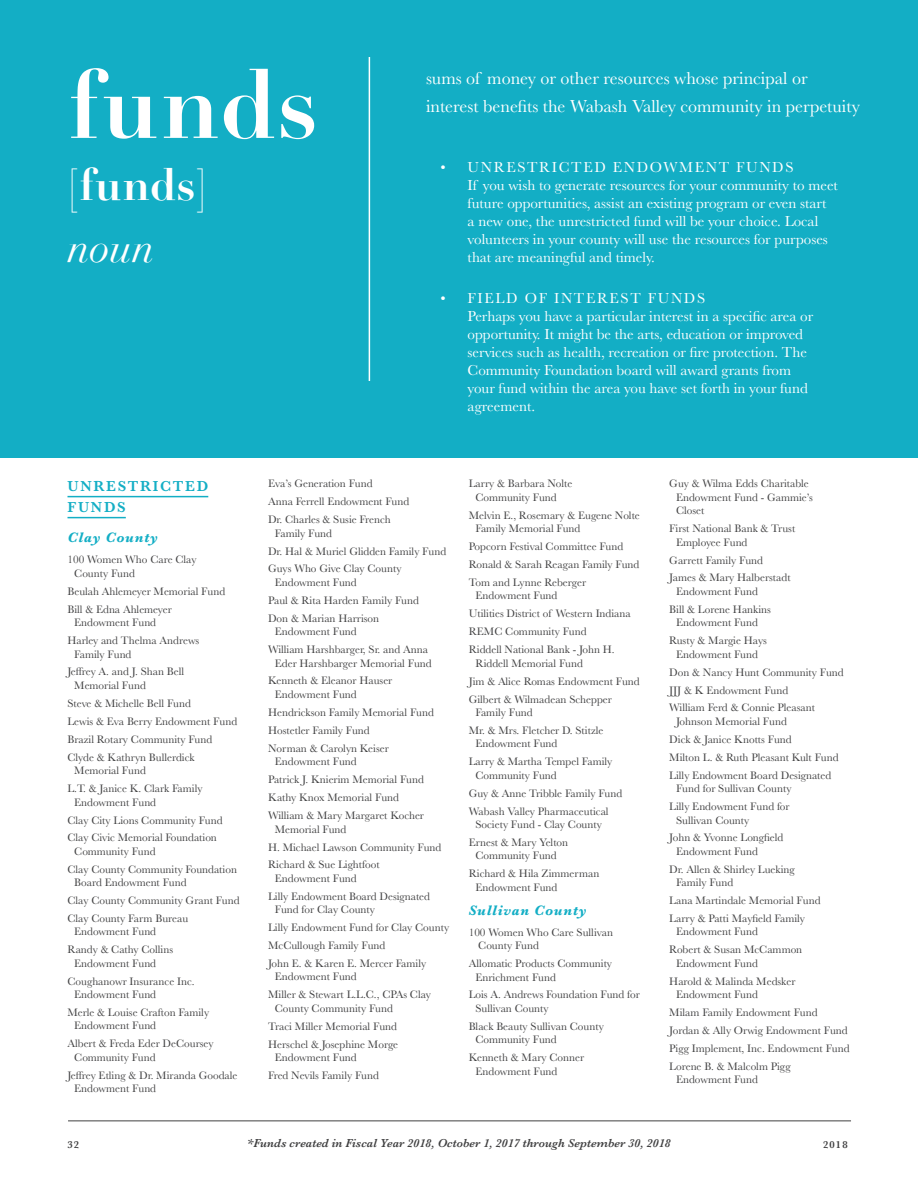
<style>
.page{position:relative;width:918px;height:1188px;background:#fff}
.page>*{position:absolute;margin:0;border:0;box-sizing:border-box;transform-origin:0 0}
.t1{font:700 95.85px "Didot";color:#fff}
.t2{font:700 44.7px "Didot";color:#fff}
.t3{font:italic 42px "Didot";color:#fff}
.t4{font:18px/28.5px "Baskerville";color:#fff}
.t5{font:15px/18px "Baskerville";color:#fff}
.t6{font:600 15px/21px "Baskerville";letter-spacing:.11em;color:#13aec5}
.t7{font:italic 700 14.25px "Baskerville";letter-spacing:.06em;color:#13aec5}
.t8{font:italic 600 12px "Baskerville";color:#404041}
.t9{font:11.25px/17.9px "Baskerville";color:#404041}
.t10{font:600 10.5px "Baskerville";letter-spacing:.11em;color:#404041}
</style>
<div class="page">
<div style="left:0;top:0;width:918px;height:457px;background:#13aec5"></div>
<hr style="left:68px;top:1120px;width:783px;height:1px;background:#404041">
<hr style="left:369px;top:57px;width:1px;height:324px;background:#fff">
<hr style="left:68px;top:496px;width:140px;height:1px;background:#13aec5">
<hr style="left:68px;top:517px;width:58px;height:1px;background:#13aec5">
<h1 class="t1" style="left:68px;top:62px;width:252px">funds</h1>
<h3 class="t4" style="left:426px;top:64px;width:435px">sums of money or other resources whose principal or interest benefits the Wabash Valley community in perpetuity</h3>
<h2 class="t2" style="left:68px;top:165px;width:141px">[funds]</h2>
<p class="t5" style="left:468px;top:159px;width:372px;text-indent:-27px">• UNRESTRICTED ENDOWMENT FUNDS<br>If you wish to generate resources for your community to meet future opportunities, assist an existing program or even start<br>a new one, the unrestricted fund will be your choice. Local volunteers in your county will use the resources for purposes that are meaningful and timely.</p>
<p class="t5" style="left:468px;top:289px;width:347px;text-indent:-27px">• FIELD OF INTEREST FUNDS<br>Perhaps you have a particular interest in a specific area or opportunity. It might be the arts, education or improved services such as health, recreation or fire protection. The Community Foundation board will award grants from your fund within the area you have set forth in your fund agreement.</p>
<h3 class="t3" style="left:68px;top:223px;width:89px">noun</h3>
<h3 class="t6" style="left:68px;top:476px;width:142px">UNRESTRICTED<br>FUNDS</h3>
<p class="t7" style="left:68px;top:533px;width:92px">Clay County</p>
<p class="t9" style="left:74px;top:553px;width:124px;line-height:13.5px;text-indent:-7px">100 Women Who Care Clay<br>County Fund</p>
<p class="t9" style="left:68px;top:583px;width:159px">Beulah Ahlemeyer Memorial Fund<br>Bill &amp; Edna Ahlemeyer</p>
<p class="t9" style="left:68px;top:614px;width:133px;text-indent:7px">Endowment Fund<br>Harley and Thelma Andrews</p>
<p class="t9" style="left:68px;top:645px;width:118px;text-indent:7px">Family Fund<br>Jeffrey A. and J. Shan Bell</p>
<p class="t9" style="left:68px;top:676px;width:171px;text-indent:7px">Memorial Fund<br>Steve &amp; Michelle Bell Fund<br>Lewis &amp; Eva Berry Endowment Fund<br>Brazil Rotary Community Fund<br>Clyde &amp; Kathryn Bullerdick</p>
<p class="t9" style="left:68px;top:762px;width:137px;text-indent:7px">Memorial Fund<br>L.T. &amp; Janice K. Clark Family</p>
<p class="t9" style="left:68px;top:793px;width:157px;text-indent:7px">Endowment Fund<br>Clay City Lions Community Fund<br>Clay Civic Memorial Foundation</p>
<p class="t9" style="left:68px;top:842px;width:171px;text-indent:7px">Community Fund<br>Clay County Community Foundation</p>
<p class="t9" style="left:68px;top:874px;width:174px;text-indent:7px">Board Endowment Fund<br>Clay County Community Grant Fund<br>Clay County Farm Bureau</p>
<p class="t9" style="left:68px;top:923px;width:107px;text-indent:7px">Endowment Fund<br>Randy &amp; Cathy Collins</p>
<p class="t9" style="left:68px;top:954px;width:129px;text-indent:7px">Endowment Fund<br>Coughanowr Insurance Inc.</p>
<p class="t9" style="left:68px;top:986px;width:143px;text-indent:7px">Endowment Fund<br>Merle &amp; Louise Crafton Family</p>
<p class="t9" style="left:68px;top:1017px;width:148px;text-indent:7px">Endowment Fund<br>Albert &amp; Freda Eder DeCoursey</p>
<p class="t9" style="left:68px;top:1048px;width:172px;text-indent:7px">Community Fund<br>Jeffrey Etling &amp; Dr. Miranda Goodale</p>
<p class="t9" style="left:74px;top:1080px;width:83px">Endowment Fund</p>
<p class="t9" style="left:268px;top:475px;width:143px">Eva’s Generation Fund<br>Anna Ferrell Endowment Fund<br>Dr. Charles &amp; Susie French</p>
<p class="t9" style="left:268px;top:524px;width:180px;text-indent:7px">Family Fund<br>Dr. Hal &amp; Muriel Glidden Family Fund<br>Guys Who Give Clay County</p>
<p class="t9" style="left:268px;top:574px;width:152px;text-indent:7px">Endowment Fund<br>Paul &amp; Rita Harden Family Fund<br>Don &amp; Marian Harrison</p>
<p class="t9" style="left:268px;top:623px;width:161px;text-indent:7px">Endowment Fund<br>William Harshbarger, Sr. and Anna</p>
<p class="t9" style="left:268px;top:654px;width:165px;text-indent:7px">Eder Harshbarger Memorial Fund<br>Kenneth &amp; Eleanor Hauser</p>
<p class="t9" style="left:268px;top:685px;width:167px;text-indent:7px">Endowment Fund<br>Hendrickson Family Memorial Fund<br>Hostetler Family Fund<br>Norman &amp; Carolyn Keiser</p>
<p class="t9" style="left:268px;top:753px;width:157px;text-indent:7px">Endowment Fund<br>Patrick J. Knierim Memorial Fund<br>Kathy Knox Memorial Fund<br>William &amp; Mary Margaret Kocher</p>
<p class="t9" style="left:268px;top:820px;width:175px;text-indent:7px">Memorial Fund<br>H. Michael Lawson Community Fund<br>Richard &amp; Sue Lightfoot</p>
<p class="t9" style="left:268px;top:869px;width:163px;text-indent:7px">Endowment Fund<br>Lilly Endowment Board Designated</p>
<p class="t9" style="left:268px;top:901px;width:183px;text-indent:7px">Fund for Clay County<br>Lilly Endowment Fund for Clay County<br>McCullough Family Fund<br>John E. &amp; Karen E. Mercer Family</p>
<p class="t9" style="left:268px;top:968px;width:164px;text-indent:7px">Endowment Fund<br>Miller &amp; Stewart L.L.C., CPAs Clay</p>
<p class="t9" style="left:268px;top:999px;width:132px;text-align:center">County Community Fund<br>Traci Miller Memorial Fund<br>Herschel &amp; Josephine Morge</p>
<p class="t9" style="left:268px;top:1049px;width:112px;text-indent:7px">Endowment Fund<br>Fred Nevils Family Fund</p>
<p class="t9" style="left:475px;top:477px;width:98px;line-height:13.5px;text-indent:-7px">Larry &amp; Barbara Nolte<br>Community Fund</p>
<p class="t9" style="left:475px;top:508px;width:166px;line-height:13.5px;text-indent:-7px">Melvin E., Rosemary &amp; Eugene Nolte<br>Family Memorial Fund</p>
<p class="t9" style="left:469px;top:538px;width:172px">Popcorn Festival Committee Fund<br>Ronald &amp; Sarah Reagan Family Fund<br>Tom and Lynne Reberger</p>
<p class="t9" style="left:469px;top:587px;width:164px;text-indent:7px">Endowment Fund<br>Utilities District of Western Indiana<br>REMC Community Fund<br>Riddell National Bank - John H.</p>
<p class="t9" style="left:469px;top:654px;width:173px;text-indent:7px">Riddell Memorial Fund<br>Jim &amp; Alice Romas Endowment Fund<br>Gilbert &amp; Wilmadean Schepper</p>
<p class="t9" style="left:469px;top:704px;width:136px;text-indent:7px">Family Fund<br>Mr. &amp; Mrs. Fletcher D. Stitzle</p>
<p class="t9" style="left:469px;top:735px;width:145px;text-indent:7px">Endowment Fund<br>Larry &amp; Martha Tempel Family</p>
<p class="t9" style="left:469px;top:766px;width:155px;text-indent:7px">Community Fund<br>Guy &amp; Anne Tribble Family Fund<br>Wabash Valley Pharmaceutical</p>
<p class="t9" style="left:469px;top:816px;width:135px;text-indent:7px">Society Fund - Clay County<br>Ernest &amp; Mary Yelton</p>
<p class="t9" style="left:469px;top:847px;width:132px;text-indent:7px">Community Fund<br>Richard &amp; Hila Zimmerman</p>
<p class="t9" style="left:475px;top:878px;width:83px">Endowment Fund</p>
<p class="t7" style="left:469px;top:905px;width:119px">Sullivan County</p>
<p class="t9" style="left:478px;top:926px;width:136px;line-height:13.5px;text-indent:-10px">100 Women Who Care Sullivan<br>County Fund</p>
<p class="t9" style="left:475px;top:957px;width:138px;line-height:13.5px;text-indent:-7px">Allomatic Products Community<br>Enrichment Fund</p>
<p class="t9" style="left:475px;top:988px;width:166px;line-height:13.5px;text-indent:-7px">Lois A. Andrews Foundation Fund for<br>Sullivan County</p>
<p class="t9" style="left:475px;top:1019px;width:130px;line-height:13.5px;text-indent:-7px">Black Beauty Sullivan County<br>Community Fund</p>
<p class="t9" style="left:475px;top:1051px;width:110px;line-height:13.5px;text-indent:-7px">Kenneth &amp; Mary Conner<br>Endowment Fund</p>
<p class="t9" style="left:676px;top:477px;width:138px;line-height:13.5px;text-indent:-7px">Guy &amp; Wilma Edds Charitable<br>Endowment Fund - Gammie’s<br>Closet</p>
<p class="t9" style="left:676px;top:522px;width:121px;line-height:13.5px;text-indent:-7px">First National Bank &amp; Trust<br>Employee Fund</p>
<p class="t9" style="left:669px;top:551px;width:123px">Garrett Family Fund<br>James &amp; Mary Halberstadt</p>
<p class="t9" style="left:669px;top:583px;width:103px;text-align:center">Endowment Fund<br>Bill &amp; Lorene Hankins</p>
<p class="t9" style="left:669px;top:614px;width:99px;text-align:center">Endowment Fund<br>Rusty &amp; Margie Hays</p>
<p class="t9" style="left:669px;top:645px;width:176px;text-indent:7px">Endowment Fund<br>Don &amp; Nancy Hunt Community Fund<br>JJJ &amp; K Endowment Fund<br>William Ferd &amp; Connie Pleasant</p>
<p class="t9" style="left:669px;top:712px;width:171px;text-indent:7px">Johnson Memorial Fund<br>Dick &amp; Janice Knotts Fund<br>Milton L. &amp; Ruth Pleasant Kult Fund<br>Lilly Endowment Board Designated</p>
<p class="t9" style="left:669px;top:780px;width:124px;text-align:right">Fund for Sullivan County<br>Lilly Endowment Fund for</p>
<p class="t9" style="left:669px;top:811px;width:116px;text-indent:7px">Sullivan County<br>John &amp; Yvonne Longfield</p>
<p class="t9" style="left:669px;top:842px;width:127px;text-indent:7px">Endowment Fund<br>Dr. Allen &amp; Shirley Lueking</p>
<p class="t9" style="left:669px;top:874px;width:153px;text-indent:7px">Family Fund<br>Lana Martindale Memorial Fund<br>Larry &amp; Patti Mayfield Family</p>
<p class="t9" style="left:669px;top:923px;width:134px;text-indent:7px">Endowment Fund<br>Robert &amp; Susan McCammon</p>
<p class="t9" style="left:669px;top:954px;width:128px;text-indent:7px">Endowment Fund<br>Harold &amp; Malinda Medsker</p>
<p class="t9" style="left:669px;top:986px;width:182px;text-indent:7px">Endowment Fund<br>Milam Family Endowment Fund<br>Jordan &amp; Ally Orwig Endowment Fund<br>Pigg Implement, Inc. Endowment Fund<br>Lorene B. &amp; Malcolm Pigg</p>
<p class="t9" style="left:676px;top:1071px;width:83px">Endowment Fund</p>
<p class="t10" style="left:68px;top:1140px;width:13px">32</p>
<p class="t8" style="left:247px;top:1138px;width:425px">*Funds created in Fiscal Year 2018, October 1, 2017 through September 30, 2018</p>
<p class="t10" style="left:823px;top:1138px;width:26px">2018</p>
</div>
